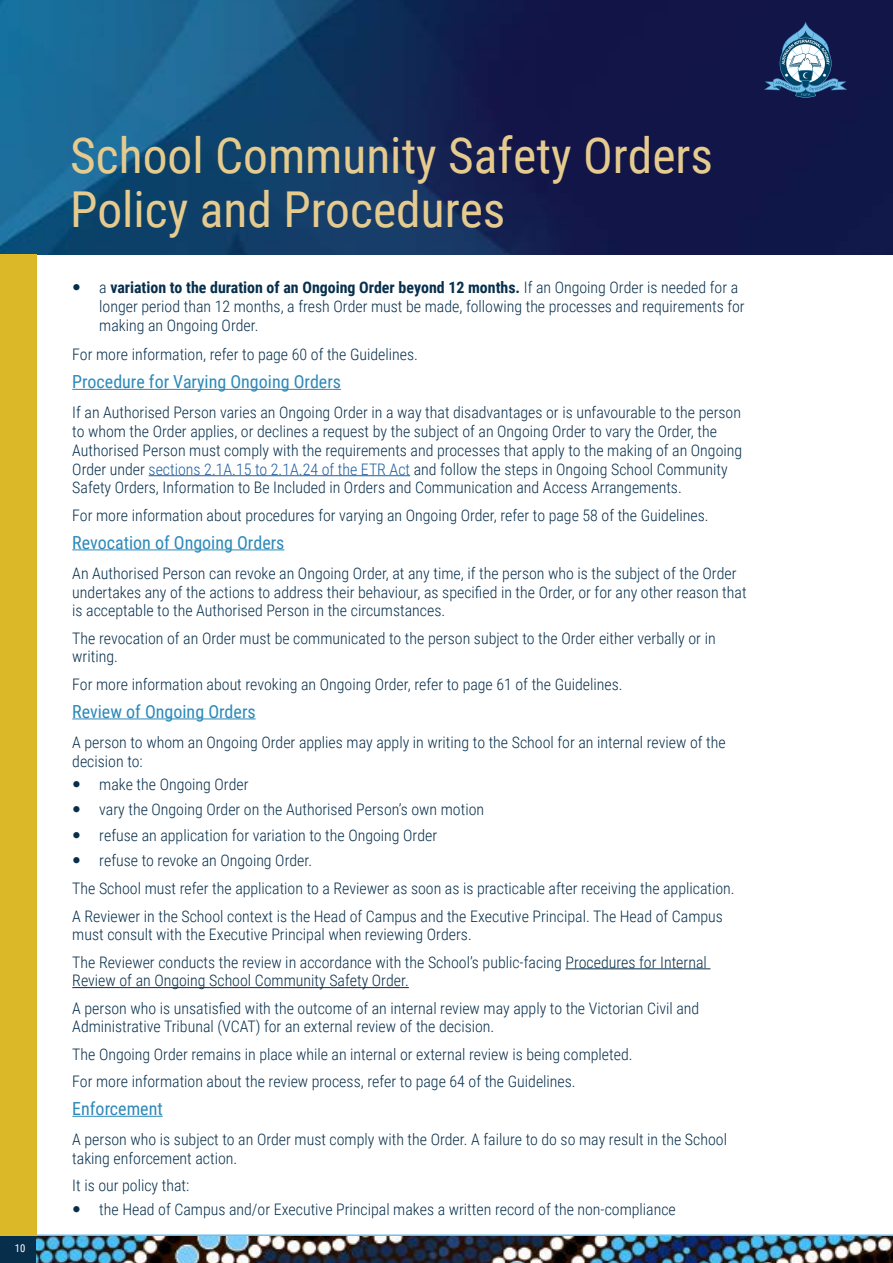
<style>
.page{position:relative;width:893px;height:1263px;background:#fff}
.page>*{position:absolute;margin:0;border:0;box-sizing:border-box;transform-origin:0 0}
.t1{font:49.5px/54px "Roboto Condensed";color:#e6cb8e}
.t2{font:18px "Roboto Condensed";color:#2c89b9}
.t3{font:300 15.9px/18.8px "Roboto Condensed";color:#072f4c}
.t4{font:10.8px "Roboto Condensed";color:#fff}
.s1{font-weight:700}
.s2{color:#215e9e}
</style>
<div class="page">
<img style="left:0;top:0;width:893px;height:254px">
<svg style="left:764px;top:22px;width:83px;height:76px;background:#425b82"></svg>
<img style="left:36px;top:1234px;width:857px;height:29px">
<div style="left:0;top:1236px;width:36px;height:27px;background:#072f4c"></div>
<div style="left:0;top:255px;width:36px;height:981px;background:#dbb827"></div>
<hr style="left:72px;top:389px;width:269px;height:1px;background:#2c89b9">
<hr style="left:149px;top:475px;width:261px;height:1px;background:#215e9e">
<hr style="left:72px;top:549px;width:212px;height:1px;background:#2c89b9">
<hr style="left:72px;top:718px;width:184px;height:1px;background:#2c89b9">
<hr style="left:566px;top:968px;width:144px;height:1px;background:#072f4c">
<hr style="left:72px;top:987px;width:337px;height:1px;background:#072f4c">
<hr style="left:72px;top:1116px;width:91px;height:1px;background:#2c89b9">
<p class="t4" style="left:15px;top:1240px;width:12px">10</p>
<h1 class="t1" style="left:70px;top:126px;width:644px">School Community Safety Orders<br>Policy and Procedures</h1>
<p class="t3" style="left:99px;top:277px;width:647px">a <span class="s1">variation to the duration of an Ongoing Order beyond 12 months.</span> If an Ongoing Order is needed for a longer period than 12 months, a fresh Order must be made, following the processes and requirements for making an Ongoing Order.</p>
<p class="t3" style="left:72px;top:344px;width:347px">For more information, refer to page 60 of the Guidelines.</p>
<p class="t2" style="left:72px;top:369px;width:270px">Procedure for Varying Ongoing Orders</p>
<p class="t3" style="left:72px;top:403px;width:671px">If an Authorised Person varies an Ongoing Order in a way that disadvantages or is unfavourable to the person to whom the Order applies, or declines a request by the subject of an Ongoing Order to vary the Order, the Authorised Person must comply with the requirements and processes that apply to the making of an Ongoing Order under <span class="s2">sections 2.1A.15 to 2.1A.24 of the ETR Act</span> and follow the steps in Ongoing School Community Safety Orders, Information to Be Included in Orders and Communication and Access Arrangements.</p>
<p class="t3" style="left:72px;top:505px;width:638px">For more information about procedures for varying an Ongoing Order, refer to page 58 of the Guidelines.</p>
<p class="t2" style="left:72px;top:530px;width:214px">Revocation of Ongoing Orders</p>
<p class="t3" style="left:72px;top:563px;width:676px">An Authorised Person can revoke an Ongoing Order, at any time, if the person who is the subject of the Order undertakes any of the actions to address their behaviour, as specified in the Order, or for any other reason that is acceptable to the Authorised Person in the circumstances.</p>
<p class="t3" style="left:72px;top:628px;width:645px">The revocation of an Order must be communicated to the person subject to the Order either verbally or in writing.</p>
<p class="t3" style="left:72px;top:674px;width:552px">For more information about revoking an Ongoing Order, refer to page 61 of the Guidelines.</p>
<p class="t2" style="left:72px;top:699px;width:185px">Review of Ongoing Orders</p>
<p class="t3" style="left:72px;top:732px;width:655px">A person to whom an Ongoing Order applies may apply in writing to the School for an internal review of the decision to:</p>
<p class="t3" style="left:99px;top:771px;width:386px;line-height:25px">make the Ongoing Order<br>vary the Ongoing Order on the Authorised Person’s own motion refuse an application for variation to the Ongoing Order<br>refuse to revoke an Ongoing Order.</p>
<p class="t3" style="left:72px;top:874px;width:664px;line-height:27.3px">The School must refer the application to a Reviewer as soon as is practicable after receiving the application.<br>A Reviewer in the School context is the Head of Campus and the Executive Principal. The Head of Campus</p>
<p class="t3" style="left:72px;top:920px;width:636px;line-height:27.3px">must consult with the Executive Principal when reviewing Orders.<br>The Reviewer conducts the review in accordance with the School’s public-facing Procedures for Internal</p>
<p class="t3" style="left:72px;top:966px;width:628px;line-height:27.3px">Review of an Ongoing School Community Safety Order.<br>A person who is unsatisfied with the outcome of an internal review may apply to the Victorian Civil and</p>
<p class="t3" style="left:72px;top:1012px;width:562px;line-height:27.3px">Administrative Tribunal (VCAT) for an external review of the decision.<br>The Ongoing Order remains in place while an internal or external review is being completed.<br>For more information about the review process, refer to page 64 of the Guidelines.</p>
<p class="t2" style="left:72px;top:1096px;width:92px">Enforcement</p>
<p class="t3" style="left:72px;top:1129px;width:656px">A person who is subject to an Order must comply with the Order. A failure to do so may result in the School taking enforcement action.</p>
<p class="t3" style="left:99px;top:1173px;width:578px;line-height:23.7px;text-indent:-27px">It is our policy that:<br>the Head of Campus and/or Executive Principal makes a written record of the non-compliance</p>
</div>
